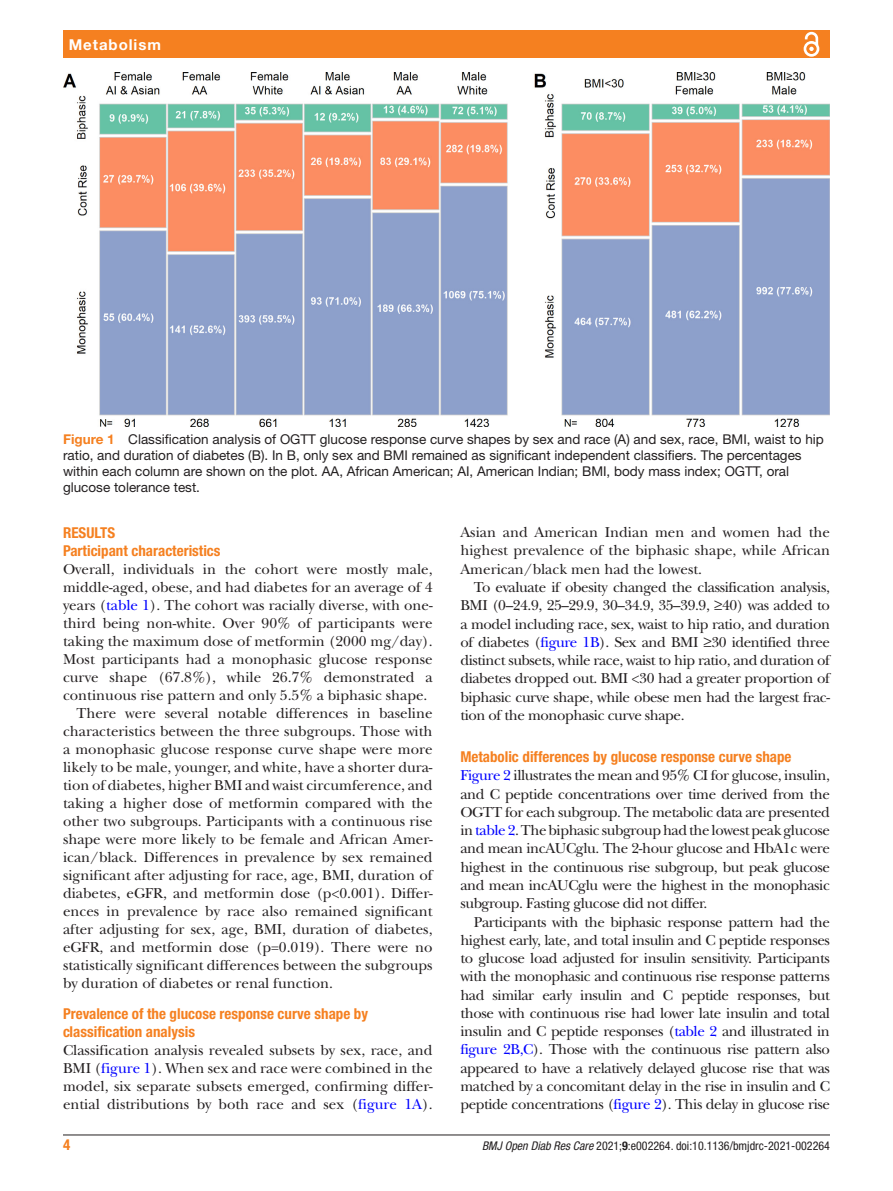
<style>
.page{position:relative;width:893px;height:1191px;background:#fff}
.page>*{position:absolute;margin:0;border:0;box-sizing:border-box;transform-origin:0 0}
.t1{font:15px/18.3px "New Baskerville";color:#231f20;text-align:justify}
.t2{font:700 condensed 15px/18px "Helvetica Neue LT Std";color:#f58020}
.t3{font:700 15px "Helvetica Neue LT Std";letter-spacing:.065em;color:#fff}
.t4{font:13.5px/16.2px "Helvetica Neue LT Std";color:#231f20}
.t5{font:condensed 12px "Helvetica Neue LT Std";color:#231f20}
.s1{font-weight:700;color:#f58020}
.s2{color:#00f}
.s3{font-style:italic}
.s4{font-weight:700}
</style>
<div class="page">
<hr style="left:63px;top:1134px;width:767px;height:1px;background:#231f20">
<div style="left:63px;top:31px;width:767px;height:27px;background:#f58020"></div>
<svg style="left:803px;top:31px;width:17px;height:26px"></svg>
<img style="left:63px;top:73px;width:767px;height:353px">
<p class="t3" style="left:69px;top:35px;width:94px">Metabolism</p>
<p class="t4" style="left:63px;top:431px;width:762px"><span class="s1">Figure 1</span> Classification analysis of OGTT glucose response curve shapes by sex and race (A) and sex, race, BMI, waist to hip ratio, and duration of diabetes (B). In B, only sex and BMI remained as significant independent classifiers. The percentages within each column are shown on the plot. AA, African American; AI, American Indian; BMI, body mass index; OGTT, oral glucose tolerance test.</p>
<p class="t2" style="left:63px;top:523px;width:159px">RESULTS<br>Participant characteristics</p>
<p class="t1" style="left:63px;top:560px;width:371px">Overall, individuals in the cohort were mostly male,</p>
<p class="t1" style="left:63px;top:578px;width:371px">middle-aged, obese, and had diabetes for an average of 4</p>
<p class="t1" style="left:63px;top:596px;width:371px">years (<span class="s2">table 1</span>). The cohort was racially diverse, with one-</p>
<p class="t1" style="left:63px;top:614px;width:371px">third being non-white. Over 90% of participants were</p>
<p class="t1" style="left:63px;top:632px;width:371px">taking the maximum dose of metformin (2000 mg/day).</p>
<p class="t1" style="left:63px;top:650px;width:371px">Most participants had a monophasic glucose response</p>
<p class="t1" style="left:63px;top:668px;width:371px">curve shape (67.8%), while 26.7% demonstrated a</p>
<p class="t1" style="left:63px;top:686px;width:366px">continuous rise pattern and only 5.5% a biphasic shape.</p>
<p class="t1" style="left:76px;top:704px;width:358px">There were several notable differences in baseline</p>
<p class="t1" style="left:63px;top:722px;width:371px">characteristics between the three subgroups. Those with</p>
<p class="t1" style="left:63px;top:740px;width:371px">a monophasic glucose response curve shape were more</p>
<p class="t1" style="left:63px;top:758px;width:371px">likely to be male, younger, and white, have a shorter dura-</p>
<p class="t1" style="left:63px;top:776px;width:371px">tion of diabetes, higher BMI and waist circumference, and</p>
<p class="t1" style="left:63px;top:794px;width:371px">taking a higher dose of metformin compared with the</p>
<p class="t1" style="left:63px;top:812px;width:371px">other two subgroups. Participants with a continuous rise</p>
<p class="t1" style="left:63px;top:830px;width:371px">shape were more likely to be female and African Amer-</p>
<p class="t1" style="left:63px;top:848px;width:371px">ican/black. Differences in prevalence by sex remained</p>
<p class="t1" style="left:63px;top:866px;width:371px">significant after adjusting for race, age, BMI, duration of</p>
<p class="t1" style="left:63px;top:884px;width:371px">diabetes, eGFR, and metformin dose (p&lt;0.001). Differ-</p>
<p class="t1" style="left:63px;top:902px;width:371px">ences in prevalence by race also remained significant</p>
<p class="t1" style="left:63px;top:920px;width:371px">after adjusting for sex, age, BMI, duration of diabetes,</p>
<p class="t1" style="left:63px;top:938px;width:371px">eGFR, and metformin dose (p=0.019). There were no</p>
<p class="t1" style="left:63px;top:956px;width:371px">statistically significant differences between the subgroups</p>
<p class="t1" style="left:63px;top:974px;width:272px">by duration of diabetes or renal function.</p>
<p class="t2" style="left:63px;top:1004px;width:307px">Prevalence of the glucose response curve shape by classification analysis</p>
<p class="t1" style="left:63px;top:1041px;width:371px">Classification analysis revealed subsets by sex, race, and BMI (<span class="s2">figure 1</span>). When sex and race were combined in the model, six separate subsets emerged, confirming differ&shy;ential distributions by both race and sex (<span class="s2">figure 1A</span>).</p>
<p class="t1" style="left:460px;top:523px;width:371px">Asian and American Indian men and women had the highest prevalence of the biphasic shape, while African American/black men had the lowest.</p>
<p class="t1" style="left:460px;top:578px;width:371px;text-indent:14px">To evaluate if obesity changed the classification analysis, BMI (0–24.9, 25–29.9, 30–34.9, 35–39.9, ≥40) was added to a model including race, sex, waist to hip ratio, and duration of diabetes (<span class="s2">figure 1B</span>). Sex and BMI ≥30 identified three distinct subsets, while race, waist to hip ratio, and duration of diabetes dropped out. BMI &lt;30 had a greater proportion of biphasic curve shape, while obese men had the largest frac&shy;tion of the monophasic curve shape.</p>
<p class="t2" style="left:460px;top:747px;width:333px">Metabolic differences by glucose response curve shape</p>
<p class="t1" style="left:460px;top:766px;width:371px"><span class="s2">Figure 2</span> illustrates the mean and 95% CI for glucose, insulin, and C peptide concentrations over time derived from the OGTT for each subgroup. The metabolic data are presented in <span class="s2">table 2</span>. The biphasic subgroup had the lowest peak glucose and mean incAUCglu. The 2-hour glucose and HbA1c were highest in the continuous rise subgroup, but peak glucose and mean incAUCglu were the highest in the monophasic subgroup. Fasting glucose did not differ.</p>
<p class="t1" style="left:460px;top:912px;width:371px;text-indent:14px">Participants with the biphasic response pattern had the highest early, late, and total insulin and C peptide responses to glucose load adjusted for insulin sensitivity. Participants with the monophasic and continuous rise response patterns had similar early insulin and C peptide responses, but those with continuous rise had lower late insulin and total insulin and C peptide responses (<span class="s2">table 2</span> and illustrated in <span class="s2">figure 2B,C</span>). Those with the continuous rise pattern also appeared to have a relatively delayed glucose rise that was matched by a concomitant delay in the rise in insulin and C peptide concentrations (<span class="s2">figure 2</span>). This delay in glucose rise</p>
<p class="t2" style="left:63px;top:1135px;width:9px">4</p>
<p class="t5" style="left:482px;top:1138px;width:349px"><span class="s3">BMJ Open Diab Res Care</span> 2021;<span class="s4">9</span>:e002264. doi:10.1136/bmjdrc-2021-002264</p>
</div>
